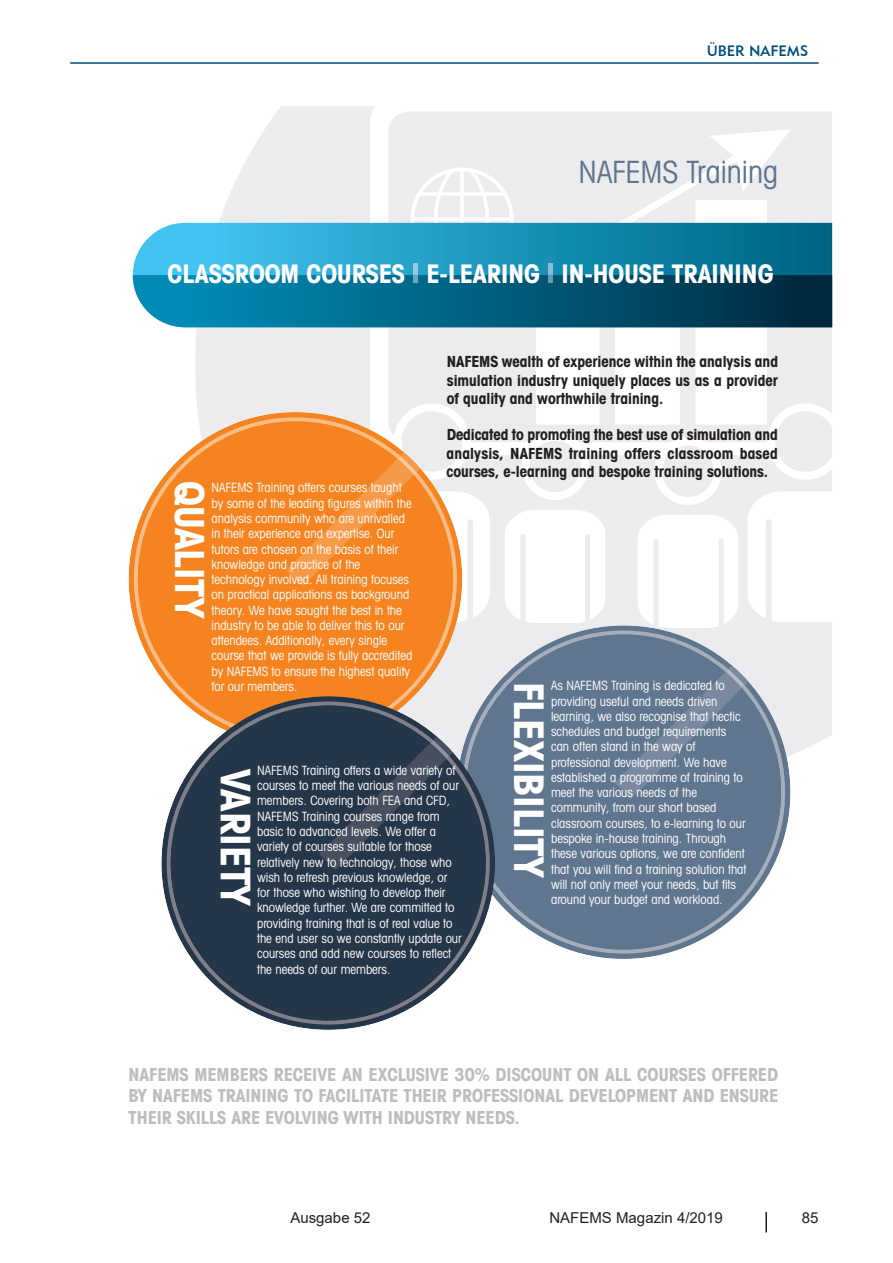
<style>
.page{position:relative;width:893px;height:1263px;background:#fff}
.page>*{position:absolute;margin:0;border:0;box-sizing:border-box;transform-origin:0 0}
.t1{font:700 condensed 40.8px "Avant Garde IT Cby BT";color:#fff}
.t2{font:700 condensed 40.05px "Avant Garde IT Cby BT";color:#fff}
.t3{font:condensed 30.6px "Avant Garde IT Cby BT";color:#5e758d}
.t4{font:700 condensed 25.5px "Avant Garde IT Cby BT";color:#fff}
.t5{font:700 condensed 17.85px/21.5px "Avant Garde IT Cby BT";color:#bcbdc0;text-align:justify}
.t6{font:700 condensed 15.3px/18.3px "Avant Garde IT Cby BT";color:#231f20;text-align:justify}
.t7{font:15px "Arial";color:#231f20}
.t8{font:15px "Geometric 415 BT Medium A";color:#004c7b}
.t9{font:condensed 12.75px/15.3px "Avant Garde IT Cby BT";color:#fff}
</style>
<div class="page">
<hr style="left:765px;top:1212px;width:2px;height:20px;background:#231f20">
<hr style="left:70px;top:62px;width:749px;height:2px;background:#004c7b">
<svg style="left:462px;top:630px;width:323px;height:323px"></svg>
<svg style="left:466px;top:634px;width:315px;height:315px;background:#798b9f"></svg>
<svg style="left:614px;top:664px;width:135px;height:135px;background:#667b92"></svg>
<svg style="left:133px;top:223px;width:699px;height:52px;background:#2298be"></svg>
<svg style="left:133px;top:275px;width:699px;height:52px;background:#045f7f"></svg>
<img style="left:414px;top:264px;width:4px;height:18px">
<img style="left:549px;top:264px;width:3px;height:18px">
<svg style="left:134px;top:417px;width:323px;height:284px"></svg>
<svg style="left:138px;top:421px;width:315px;height:280px;background:#f49541"></svg>
<svg style="left:286px;top:451px;width:135px;height:135px;background:#f5892a"></svg>
<svg style="left:167px;top:701px;width:323px;height:323px"></svg>
<svg style="left:171px;top:705px;width:315px;height:315px;background:#4b5865"></svg>
<svg style="left:319px;top:735px;width:135px;height:135px;background:#2e3d4e"></svg>
<p class="t8" style="left:707px;top:42px;width:103px">ÜBER NAFEMS</p>
<h3 class="t3" style="left:579px;top:153px;width:201px">NAFEMS Training</h3>
<h3 class="t4" style="left:168px;top:258px;width:607px">CLASSROOM COURSES E-LEARING IN-HOUSE TRAINING</h3>
<p class="t6" style="left:447px;top:353px;width:333px">NAFEMS wealth of experience within the analysis and simulation industry uniquely places us as a provider of quality and worthwhile training.</p>
<p class="t6" style="left:447px;top:426px;width:333px">Dedicated to promoting the best use of simulation and analysis, NAFEMS training offers classroom based courses, e-learning and bespoke training solutions.</p>
<h2 class="t2" style="left:214px;top:481px;width:140px;rotate:90deg">QUALITY</h2>
<p class="t9" style="left:212px;top:480px;width:202px">NAFEMS Training offers courses taught by some of the leading figures within the analysis community who are unrivalled in their experience and expertise. Our tutors are chosen on the basis of their knowledge and practice of the technology involved. All training focuses on practical applications as background theory. We have sought the best in the industry to be able to deliver this to our attendees. Additionally, every single course that we provide is fully accredited by NAFEMS to ensure the highest quality for our members.</p>
<p class="t9" style="left:551px;top:678px;width:197px">As NAFEMS Training is dedicated to providing useful and needs driven learning, we also recognise that hectic schedules and budget requirements can often stand in the way of professional development. We have established a programme of training to meet the various needs of the community, from our short based classroom courses, to e-learning to our bespoke in-house training. Through these various options, we are confident that you will find a training solution that will not only meet your needs, but fits around your budget and workload.</p>
<h1 class="t1" style="left:553px;top:681px;width:199px;rotate:90deg">FLEXIBILITY</h1>
<p class="t9" style="left:257px;top:763px;width:206px">NAFEMS Training offers a wide variety of courses to meet the various needs of our members. Covering both FEA and CFD, NAFEMS Training courses range from basic to advanced levels. We offer a variety of courses suitable for those relatively new to technology, those who wish to refresh previous knowledge, or for those who wishing to develop their knowledge further. We are committed to providing training that is of real value to the end user so we constantly update our courses and add new courses to reflect the needs of our members.</p>
<h1 class="t1" style="left:260px;top:768px;width:140px;rotate:90deg">VARIETY</h1>
<h3 class="t5" style="left:129px;top:1063px;width:651px">NAFEMS MEMBERS RECEIVE AN EXCLUSIVE 30% DISCOUNT ON ALL COURSES OFFERED BY NAFEMS TRAINING TO FACILITATE THEIR PROFESSIONAL DEVELOPMENT AND ENSURE THEIR SKILLS ARE EVOLVING WITH INDUSTRY NEEDS.</h3>
<p class="t7" style="left:290px;top:1207px;width:82px">Ausgabe 52</p>
<p class="t7" style="left:549px;top:1207px;width:175px">NAFEMS Magazin 4/2019</p>
<p class="t7" style="left:802px;top:1207px;width:18px">85</p>
</div>
